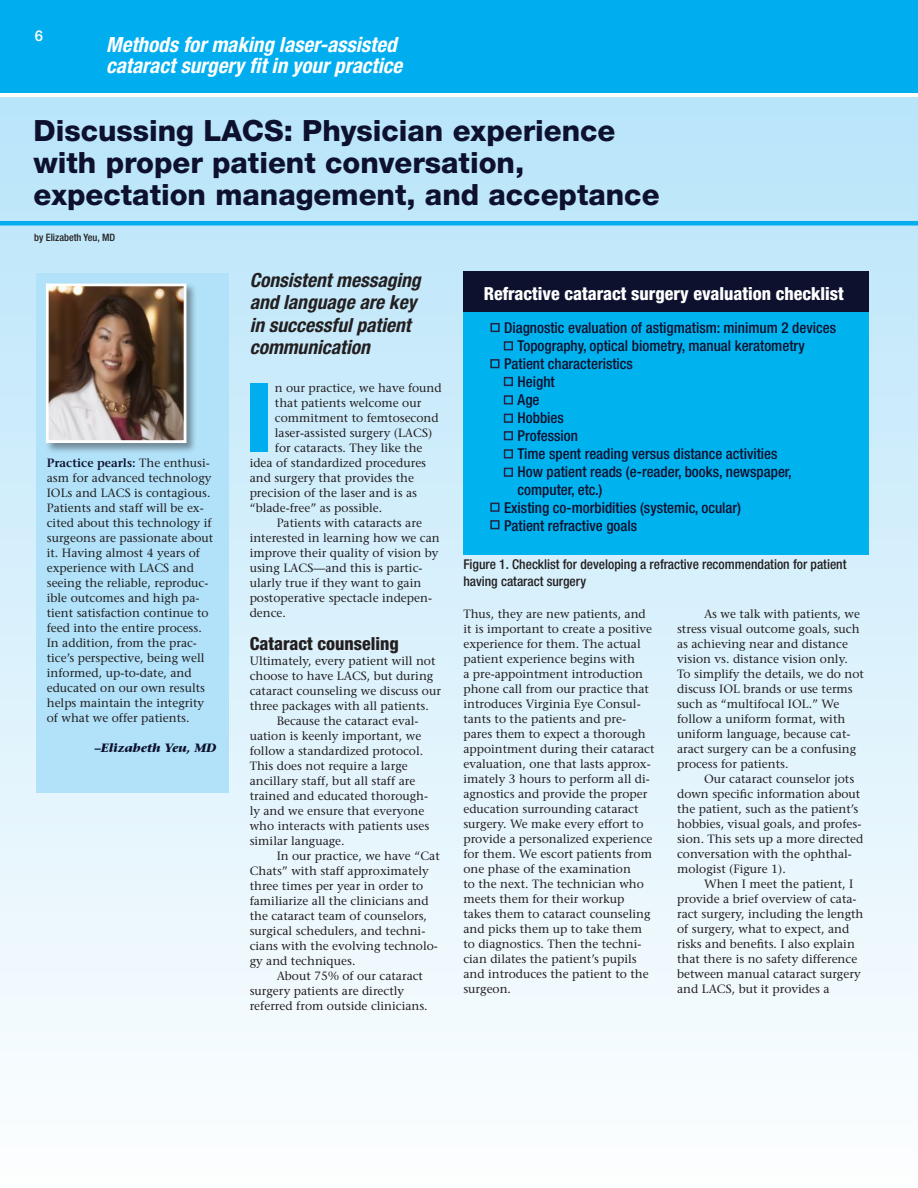
<style>
.page{position:relative;width:918px;height:1188px;background:#fff}
.page>*{position:absolute;margin:0;border:0;box-sizing:border-box;transform-origin:0 0}
.First_cap_paragraph{font:900 condensed 96px "Helvetica Neue LT Std";color:#00aeef}
.Supplement_headline{font:800 29.25px "Helvetica Neue LT Std";color:#0d112e}
.t1{font:italic 700 condensed 21px/20.4px "Helvetica Neue LT Std";color:#fff}
.Deck{font:italic 700 condensed 19.5px/22.5px "Helvetica Neue LT Std";color:#231f20}
.Main_Text{font:800 condensed 18px "Helvetica Neue LT Std";color:#fff}
.Subhead{font:800 condensed 18px "Helvetica Neue LT Std";color:#231f20}
.Main_Text-2{font:500 condensed 15px/18px "Helvetica Neue LT Std";color:#0d112e}
.t2{font:500 15px "Helvetica Neue LT Std";color:#fff}
.t3{font:500 condensed 13.5px/16.5px "Helvetica Neue LT Std";color:#231f20}
.Main_Text-3{font:500 12px/15px "Stone Serif Std";color:#231f20}
.First_cap_paragraph-2{font:500 12px "Stone Serif Std";color:#231f20}
.Main_Text-4{font:italic 700 12px "Stone Serif Std";color:#0d112e}
.t4{font:500 condensed 10.2px "Helvetica Neue LT Std";color:#231f20}
.s1{font-weight:600;color:#0d112e}
</style>
<div class="page">
<div style="left:0;top:98px;width:918px;height:1090px;background:linear-gradient(to bottom,#b8e4fa,#fdfefe)"></div>
<div style="left:0;top:0;width:918px;height:92px;background:#00aeef"></div>
<hr style="left:0;top:221px;width:918px;height:4px;background:#00aeef">
<div style="left:36px;top:273px;width:192px;height:519px;background:#b1e2f9"></div>
<div style="left:45px;top:282px;width:153px;height:172px;background:#231f20;opacity:.45"></div>
<img style="left:50px;top:288px;width:132px;height:151px">
<div style="left:46px;top:284px;width:140px;height:159px;border:3px solid #fff"></div>
<div style="left:463px;top:272px;width:406px;height:283px;background:#00b3ef"></div>
<div style="left:463px;top:272px;width:406px;height:40px;background:#0d112e"></div>
<div style="left:490px;top:323px;width:10px;height:9px;border:2px solid #252345"></div>
<div style="left:504px;top:377px;width:9px;height:9px;border:2px solid #252345"></div>
<div style="left:504px;top:395px;width:9px;height:9px;border:2px solid #252345"></div>
<div style="left:504px;top:414px;width:9px;height:9px;border:2px solid #252345"></div>
<div style="left:504px;top:431px;width:9px;height:9px;border:2px solid #252345"></div>
<div style="left:504px;top:449px;width:9px;height:9px;border:2px solid #252345"></div>
<div style="left:504px;top:468px;width:9px;height:9px;border:2px solid #252345"></div>
<div style="left:490px;top:503px;width:10px;height:9px;border:2px solid #252345"></div>
<div style="left:490px;top:520px;width:10px;height:9px;border:2px solid #252345"></div>
<div style="left:504px;top:341px;width:9px;height:9px;border:2px solid #252345"></div>
<div style="left:490px;top:359px;width:10px;height:9px;border:2px solid #252345"></div>
<p class="t2" style="left:35px;top:27px;width:10px">6</p>
<h3 class="t1" style="left:106px;top:35px;width:298px">Methods for making laser-assisted cataract surgery fit in your practice</h3>
<p class="Supplement_headline" style="left:33px;top:113px;width:584px">Discussing LACS: Physician experience</p>
<p class="Supplement_headline" style="left:33px;top:145px;width:492px">with proper patient conversation,</p>
<p class="Supplement_headline" style="left:33px;top:177px;width:628px">expectation management, and acceptance</p>
<p class="t4" style="left:34px;top:231px;width:82px">by Elizabeth Yeu, MD</p>
<p class="Main_Text-3" style="left:47px;top:455px;width:168px"><span class="s1">Practice pearls:</span> The enthusi&shy;asm for advanced technology<br>IOLs and LACS is contagious.<br>Patients and staff will be ex&shy;cited about this technology if surgeons are passionate about it. Having almost 4 years of experience with LACS and seeing the reliable, reproduc&shy;ible outcomes and high pa&shy;tient satisfaction continue to feed into the entire process.<br>In addition, from the prac&shy;tice’s perspective, being well informed, up-to-date, and educated on our own results helps maintain the integrity of what we offer patients.</p>
<p class="Main_Text-4" style="left:95px;top:740px;width:123px">–Elizabeth Yeu, MD</p>
<p class="Deck" style="left:250px;top:269px;width:173px">Consistent messaging and language are key in successful patient communication</p>
<p class="First_cap_paragraph" style="left:246px;top:359px;width:26px">I</p>
<p class="First_cap_paragraph-2" style="left:275px;top:381px;width:168px">n our practice, we have found</p>
<p class="First_cap_paragraph-2" style="left:275px;top:396px;width:148px">that patients welcome our</p>
<p class="First_cap_paragraph-2" style="left:275px;top:411px;width:165px">commitment to femtosecond</p>
<p class="First_cap_paragraph-2" style="left:275px;top:426px;width:159px">laser-assisted surgery (LACS)</p>
<p class="First_cap_paragraph-2" style="left:275px;top:441px;width:149px">for cataracts. They like the</p>
<p class="First_cap_paragraph-2" style="left:250px;top:456px;width:178px">idea of standardized procedures</p>
<p class="First_cap_paragraph-2" style="left:250px;top:471px;width:166px">and surgery that provides the</p>
<p class="First_cap_paragraph-2" style="left:250px;top:486px;width:169px">precision of the laser and is as</p>
<p class="First_cap_paragraph-2" style="left:250px;top:501px;width:134px">“blade-free” as possible.</p>
<p class="Main_Text-3" style="left:250px;top:515px;width:192px;text-indent:27px">Patients with cataracts are interested in learning how we can improve their quality of vision by using LACS—and this is partic&shy;ularly true if they want to gain postoperative spectacle indepen&shy;dence.</p>
<p class="Subhead" style="left:250px;top:632px;width:151px">Cataract counseling</p>
<p class="Main_Text-3" style="left:250px;top:653px;width:193px">Ultimately, every patient will not choose to have LACS, but during cataract counseling we discuss our three packages with all patients.</p>
<p class="Main_Text-3" style="left:250px;top:713px;width:181px;text-indent:27px">Because the cataract eval&shy;uation is keenly important, we follow a standardized protocol.<br>This does not require a large ancillary staff, but all staff are trained and educated thorough&shy;ly and we ensure that everyone who interacts with patients uses similar language.</p>
<p class="Main_Text-3" style="left:250px;top:848px;width:192px;text-indent:27px">In our practice, we have “Cat<br>Chats” with staff approximately three times per year in order to familiarize all the clinicians and the cataract team of counselors, surgical schedulers, and techni&shy;cians with the evolving technolo&shy;gy and techniques.</p>
<p class="Main_Text-3" style="left:250px;top:968px;width:180px;text-indent:27px">About 75% of our cataract surgery patients are directly referred from outside clinicians.</p>
<p class="Main_Text" style="left:484px;top:282px;width:362px">Refractive cataract surgery evaluation checklist</p>
<p class="Main_Text-2" style="left:504px;top:318px;width:334px">Diagnostic evaluation of astigmatism: minimum 2 devices</p>
<p class="Main_Text-2" style="left:518px;top:336px;width:289px">Topography, optical biometry, manual keratometry</p>
<p class="Main_Text-2" style="left:504px;top:354px;width:130px">Patient characteristics</p>
<p class="Main_Text-2" style="left:518px;top:372px;width:39px">Height</p>
<p class="Main_Text-2" style="left:518px;top:390px;width:23px">Age</p>
<p class="Main_Text-2" style="left:518px;top:408px;width:48px">Hobbies</p>
<p class="Main_Text-2" style="left:518px;top:426px;width:62px">Profession</p>
<p class="Main_Text-2" style="left:518px;top:444px;width:262px">Time spent reading versus distance activities</p>
<p class="Main_Text-2" style="left:518px;top:462px;width:276px">How patient reads (e-reader, books, newspaper, computer, etc.)</p>
<p class="Main_Text-2" style="left:504px;top:498px;width:239px">Existing co-morbidities (systemic, ocular)</p>
<p class="Main_Text-2" style="left:504px;top:516px;width:135px">Patient refractive goals</p>
<p class="t3" style="left:463px;top:556px;width:385px">Figure 1. Checklist for developing a refractive recommendation for patient having cataract surgery</p>
<p class="Main_Text-3" style="left:463px;top:606px;width:193px">Thus, they are new patients, and it is important to create a positive experience for them. The actual patient experience begins with<br>a pre-appointment introduction phone call from our practice that introduces Virginia Eye Consul&shy;tants to the patients and pre&shy;pares them to expect a thorough appointment during their cataract evaluation, one that lasts approx&shy;imately 3 hours to perform all di&shy;agnostics and provide the proper education surrounding cataract surgery. We make every effort to provide a personalized experience for them. We escort patients from one phase of the examination<br>to the next. The technician who meets them for their workup takes them to cataract counseling and picks them up to take them to diagnostics. Then the techni&shy;cian dilates the patient’s pupils and introduces the patient to the surgeon.</p>
<p class="Main_Text-3" style="left:677px;top:606px;width:188px;text-indent:27px">As we talk with patients, we stress visual outcome goals, such as achieving near and distance vision vs. distance vision only.<br>To simplify the details, we do not discuss IOL brands or use terms such as “multifocal IOL.” We follow a uniform format, with uniform language, because cat&shy;aract surgery can be a confusing process for patients.</p>
<p class="Main_Text-3" style="left:677px;top:771px;width:188px;text-indent:27px">Our cataract counselor jots down specific information about the patient, such as the patient’s hobbies, visual goals, and profes&shy;sion. This sets up a more directed conversation with the ophthal&shy;mologist (Figure 1).</p>
<p class="Main_Text-3" style="left:677px;top:876px;width:188px;text-indent:27px">When I meet the patient, I provide a brief overview of cata&shy;ract surgery, including the length of surgery, what to expect, and risks and benefits. I also explain that there is no safety difference between manual cataract surgery and LACS, but it provides a</p>
</div>
